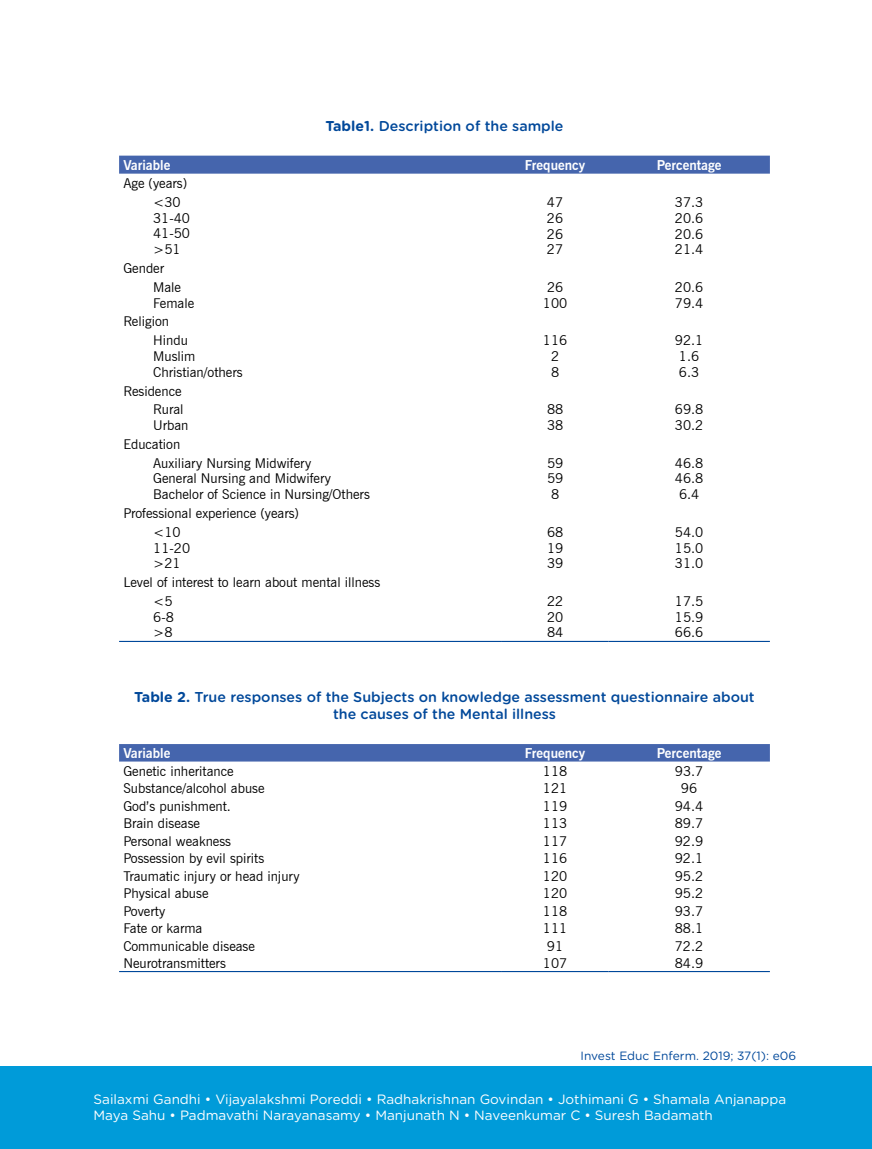
<style>
.page{position:relative;width:872px;height:1149px;background:#fff}
.page>*{position:absolute;margin:0;border:0;box-sizing:border-box;transform-origin:0 0}
.t1{font:500 14.25px/17.1px "Gotham Rounded";color:#00489a;text-align:center}
.t2{font:13.5px/15.8px "News Gothic BT";color:#000}
.t3{font:13.5px/16.2px "Gotham Rounded";color:#fff}
.t4{font:700 13.5px "News Gothic BT";color:#fff}
.t5{font:12px "Gotham Rounded";color:#00489a}
.s1{font-weight:700}
</style>
<div class="page">
<div style="left:0;top:1065px;width:872px;height:83px;background:#009bd9"></div>
<div style="left:119px;top:156px;width:651px;height:18px;background:#4565ad"></div>
<hr style="left:119px;top:640px;width:383px;height:1px;background:#00489a">
<hr style="left:502px;top:640px;width:106px;height:1px;background:#00489a">
<hr style="left:608px;top:640px;width:162px;height:1px;background:#00489a">
<div style="left:119px;top:744px;width:651px;height:17px;background:#4565ad"></div>
<hr style="left:119px;top:970px;width:383px;height:1px;background:#00489a">
<hr style="left:502px;top:970px;width:106px;height:1px;background:#00489a">
<hr style="left:608px;top:970px;width:162px;height:1px;background:#00489a">
<p class="t1" style="left:325px;top:116px;width:240px"><span class="s1">Table1.</span> Description of the sample</p>
<p class="t4" style="left:123px;top:157px;width:49px">Variable</p>
<p class="t4" style="left:525px;top:157px;width:62px">Frequency</p>
<p class="t4" style="left:656px;top:157px;width:66px">Percentage</p>
<p class="t2" style="left:153px;top:174px;width:36px;line-height:18.8px;text-indent:-30px">Age (years) &lt;30</p>
<p class="t2" style="left:153px;top:210px;width:38px;text-align:justify">31-40<br>41-50 &gt;51</p>
<p class="t2" style="left:547px;top:194px;width:18px;text-align:justify">47<br>26<br>26<br>27</p>
<p class="t2" style="left:675px;top:194px;width:30px;text-align:justify">37.3<br>20.6<br>20.6<br>21.4</p>
<p class="t2" style="left:153px;top:259px;width:29px;line-height:18.8px;text-indent:-30px">Gender<br>Male</p>
<p class="t2" style="left:153px;top:295px;width:43px">Female</p>
<p class="t2" style="left:153px;top:312px;width:36px;line-height:18.8px;text-indent:-30px">Religion<br>Hindu</p>
<p class="t2" style="left:153px;top:348px;width:91px">Muslim<br>Christian/others</p>
<p class="t2" style="left:123px;top:381px;width:62px;line-height:18.8px;text-align:right">Residence<br>Rural</p>
<p class="t2" style="left:153px;top:417px;width:37px">Urban</p>
<p class="t2" style="left:153px;top:434px;width:159px;line-height:18.8px;text-indent:-30px">Education<br>Auxiliary Nursing Midwifery</p>
<p class="t2" style="left:153px;top:470px;width:218px">General Nursing and Midwifery<br>Bachelor of Science in Nursing/Others</p>
<p class="t2" style="left:153px;top:503px;width:147px;line-height:18.8px;text-indent:-30px">Professional experience (years) &lt;10</p>
<p class="t2" style="left:153px;top:539px;width:38px">11-20 &gt;21</p>
<p class="t2" style="left:153px;top:572px;width:229px;line-height:18.8px;text-indent:-30px">Level of interest to learn about mental illness &lt;5</p>
<p class="t2" style="left:153px;top:608px;width:22px">6-8 &gt;8</p>
<p class="t2" style="left:543px;top:279px;width:26px;text-align:center">26<br>100</p>
<p class="t2" style="left:675px;top:279px;width:30px">20.6<br>79.4</p>
<p class="t2" style="left:543px;top:332px;width:26px;text-align:center">116<br>2<br>8</p>
<p class="t2" style="left:675px;top:332px;width:30px;text-align:center">92.1<br>1.6<br>6.3</p>
<p class="t2" style="left:547px;top:401px;width:18px">88<br>38</p>
<p class="t2" style="left:675px;top:401px;width:30px">69.8<br>30.2</p>
<p class="t2" style="left:547px;top:454px;width:18px;text-align:center">59<br>59<br>8</p>
<p class="t2" style="left:675px;top:455px;width:30px;text-align:center">46.8<br>46.8<br>6.4</p>
<p class="t2" style="left:547px;top:524px;width:18px;text-align:justify">68<br>19<br>39</p>
<p class="t2" style="left:675px;top:524px;width:30px;text-align:justify">54.0<br>15.0<br>31.0</p>
<p class="t2" style="left:547px;top:593px;width:18px;text-align:justify">22<br>20<br>84</p>
<p class="t2" style="left:675px;top:593px;width:30px;text-align:justify">17.5<br>15.9<br>66.6</p>
<p class="t1" style="left:134px;top:687px;width:622px"><span class="s1">Table 2.</span> True responses of the Subjects on knowledge assessment questionnaire about the causes of the Mental illness</p>
<p class="t4" style="left:123px;top:745px;width:49px">Variable</p>
<p class="t4" style="left:525px;top:745px;width:62px">Frequency</p>
<p class="t4" style="left:656px;top:745px;width:66px">Percentage</p>
<p class="t2" style="left:123px;top:762px;width:112px">Genetic inheritance</p>
<p class="t2" style="left:543px;top:762px;width:26px">118</p>
<p class="t2" style="left:675px;top:762px;width:30px">93.7</p>
<p class="t2" style="left:123px;top:780px;width:143px">Substance/alcohol abuse</p>
<p class="t2" style="left:543px;top:780px;width:26px">121</p>
<p class="t2" style="left:681px;top:780px;width:18px">96</p>
<p class="t2" style="left:123px;top:797px;width:109px">God’s punishment.</p>
<p class="t2" style="left:543px;top:797px;width:26px">119</p>
<p class="t2" style="left:675px;top:797px;width:30px">94.4</p>
<p class="t2" style="left:123px;top:815px;width:78px">Brain disease</p>
<p class="t2" style="left:543px;top:815px;width:26px">113</p>
<p class="t2" style="left:675px;top:815px;width:30px">89.7</p>
<p class="t2" style="left:123px;top:832px;width:109px">Personal weakness</p>
<p class="t2" style="left:543px;top:832px;width:26px">117</p>
<p class="t2" style="left:675px;top:832px;width:30px">92.9</p>
<p class="t2" style="left:123px;top:850px;width:142px">Possession by evil spirits</p>
<p class="t2" style="left:543px;top:850px;width:26px">116</p>
<p class="t2" style="left:675px;top:850px;width:30px">92.1</p>
<p class="t2" style="left:123px;top:867px;width:178px">Traumatic injury or head injury</p>
<p class="t2" style="left:543px;top:867px;width:26px">120</p>
<p class="t2" style="left:675px;top:867px;width:30px">95.2</p>
<p class="t2" style="left:123px;top:885px;width:87px">Physical abuse</p>
<p class="t2" style="left:543px;top:885px;width:26px">120</p>
<p class="t2" style="left:675px;top:885px;width:30px">95.2</p>
<p class="t2" style="left:123px;top:902px;width:43px">Poverty</p>
<p class="t2" style="left:543px;top:902px;width:26px">118</p>
<p class="t2" style="left:675px;top:902px;width:30px">93.7</p>
<p class="t2" style="left:123px;top:920px;width:81px">Fate or karma</p>
<p class="t2" style="left:543px;top:920px;width:26px">111</p>
<p class="t2" style="left:675px;top:920px;width:30px">88.1</p>
<p class="t2" style="left:123px;top:937px;width:133px">Communicable disease</p>
<p class="t2" style="left:547px;top:937px;width:18px">91</p>
<p class="t2" style="left:675px;top:937px;width:30px">72.2</p>
<p class="t2" style="left:123px;top:955px;width:104px">Neurotransmitters</p>
<p class="t2" style="left:543px;top:955px;width:26px">107</p>
<p class="t2" style="left:675px;top:955px;width:30px">84.9</p>
<p class="t5" style="left:580px;top:1047px;width:217px">Invest Educ Enferm. 2019; 37(1): e06</p>
<p class="t3" style="left:94px;top:1089px;width:694px">Sailaxmi Gandhi • Vijayalakshmi Poreddi • Radhakrishnan Govindan • Jothimani G • Shamala Anjanappa<br>Maya Sahu • Padmavathi Narayanasamy • Manjunath N • Naveenkumar C • Suresh Badamath</p>
</div>
